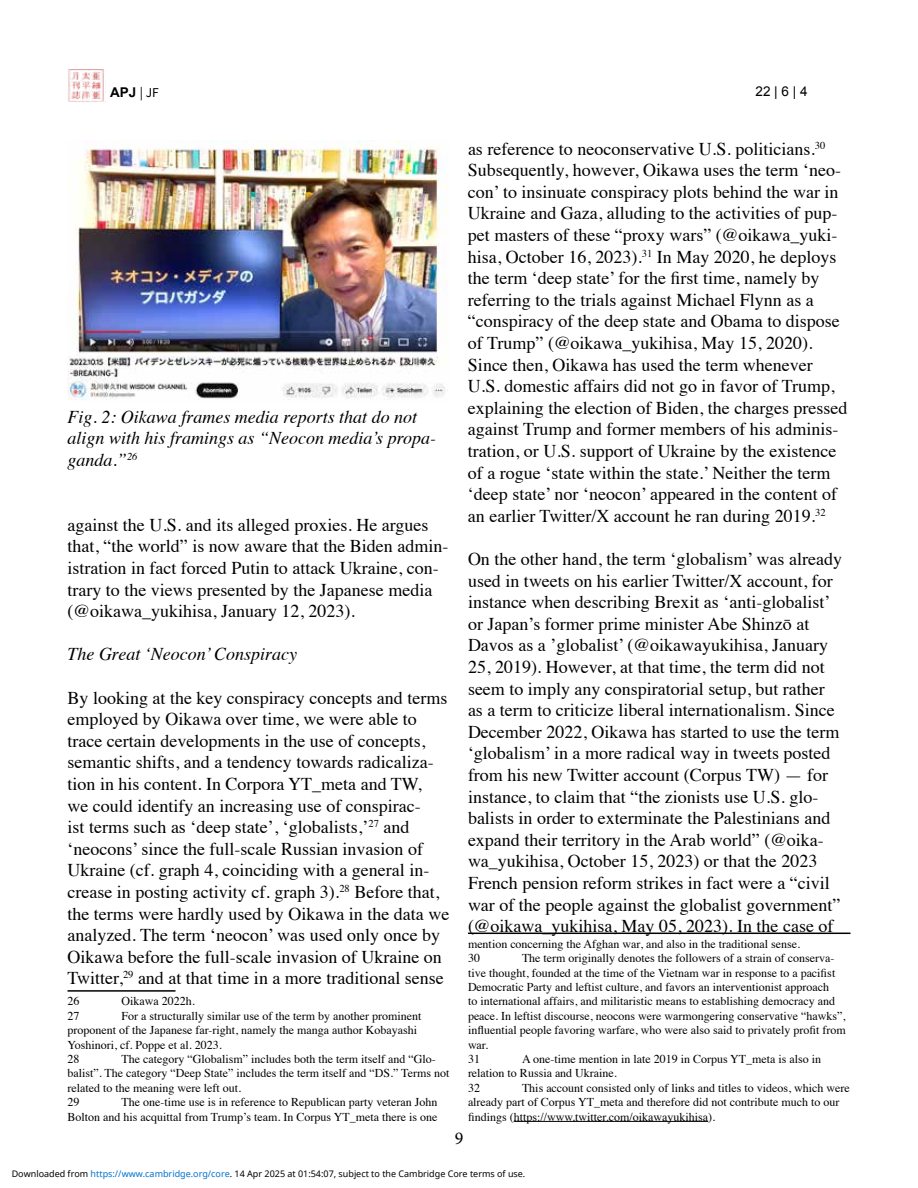
<style>
.page{position:relative;width:918px;height:1188px;background:#fff}
.page>*{position:absolute;margin:0;border:0;box-sizing:border-box;transform-origin:0 0}
.t1{font:18px/21.6px "Times";color:#000}
.t2{font:italic 18px/21.6px "Times";color:#000}
.t3{font:18px "Minion Pro";color:#000}
.t4{font:700 13.5px "Arial";color:#030000}
.t5{font:13.5px "Arial";color:#000101}
.t6{font:12px/14.4px "Times";color:#000}
.t7{font:9px "Noto Sans";color:#000}
.s1{font-family:"Source Sans 3";font-weight:400}
.s2{color:#0172cf}
</style>
<div class="page">
<img style="left:68px;top:69px;width:38px;height:34px">
<hr style="left:68px;top:990px;width:108px;height:2px;background:#000">
<hr style="left:468px;top:933px;width:382px;height:1px;background:#000">
<hr style="left:514px;top:1121px;width:194px;height:1px;background:#000">
<img style="left:68px;top:141px;width:380px;height:259px">
<p class="t4" style="left:110px;top:84px;width:50px">APJ <span class="s1">| JF</span></p>
<p class="t5" style="left:756px;top:83px;width:54px">22 | 6 | 4</p>
<p class="t2" style="left:68px;top:405px;width:370px">Fig. 2: Oikawa frames media reports that do not align with his framings as “Neocon media’s propa&shy;ganda.”<sup>26</sup></p>
<p class="t1" style="left:68px;top:512px;width:382px">against the U.S. and its alleged proxies. He argues that, “the world” is now aware that the Biden admin&shy;istration in fact forced Putin to attack Ukraine, con&shy;trary to the views presented by the Japanese media (@oikawa_yukihisa, January 12, 2023).</p>
<p class="t2" style="left:68px;top:642px;width:231px">The Great ‘Neocon’ Conspiracy</p>
<p class="t1" style="left:67px;top:685px;width:383px">By looking at the key conspiracy concepts and terms employed by Oikawa over time, we were able to trace certain developments in the use of concepts, semantic shifts, and a tendency towards radicaliza&shy;tion in his content. In Corpora YT_meta and TW,<br>we could identify an increasing use of conspirac-<br>ist terms such as ‘deep state’, ‘globalists,’<sup>27</sup> and ‘neocons’ since the full-scale Russian invasion of Ukraine (cf. graph 4, coinciding with a general in&shy;crease in posting activity cf. graph 3).<sup>28</sup> Before that, the terms were hardly used by Oikawa in the data we analyzed. The term ‘neocon’ was used only once by Oikawa before the full-scale invasion of Ukraine on Twitter,<sup>29</sup> and at that time in a more traditional sense</p>
<p class="t6" style="left:68px;top:993px;width:13px">26</p>
<p class="t6" style="left:122px;top:993px;width:75px">Oikawa 2022h.</p>
<p class="t6" style="left:68px;top:1007px;width:13px">27</p>
<p class="t6" style="left:68px;top:1007px;width:355px;text-indent:54px">For a structurally similar use of the term by another prominent proponent of the Japanese far-right, namely the manga author Kobayashi Yoshinori, cf. Poppe et al. 2023.<br>28</p>
<p class="t6" style="left:68px;top:1051px;width:383px;text-indent:54px">The category “Globalism” includes both the term itself and “Glo&shy;balist”. The category “Deep State” includes the term itself and “DS.” Terms not related to the meaning were left out.<br>29</p>
<p class="t6" style="left:68px;top:1094px;width:371px;text-align:right">The one-time use is in reference to Republican party veteran John<br>Bolton and his acquittal from Trump’s team. In Corpus YT_meta there is one</p>
<p class="t1" style="left:468px;top:136px;width:381px">as reference to neoconservative U.S. politicians.<sup>30<br></sup>Subsequently, however, Oikawa uses the term ‘neo&shy;con’ to insinuate conspiracy plots behind the war in Ukraine and Gaza, alluding to the activities of pup&shy;pet masters of these “proxy wars” (@oikawa_yuki&shy;hisa, October 16, 2023).<sup>31</sup> In May 2020, he deploys the term ‘deep state’ for the first time, namely by referring to the trials against Michael Flynn as a “conspiracy of the deep state and Obama to dispose of Trump” (@oikawa_yukihisa, May 15, 2020).<br>Since then, Oikawa has used the term whenever U.S. domestic affairs did not go in favor of Trump, explaining the election of Biden, the charges pressed against Trump and former members of his adminis&shy;tration, or U.S. support of Ukraine by the existence of a rogue ‘state within the state.’ Neither the term ‘deep state’ nor ‘neocon’ appeared in the content of an earlier Twitter/X account he ran during 2019.<sup>32</sup></p>
<p class="t1" style="left:468px;top:547px;width:376px">On the other hand, the term ‘globalism’ was already used in tweets on his earlier Twitter/X account, for instance when describing Brexit as ‘anti-globalist’ or Japan’s former prime minister Abe Shinzō at Davos as a ’globalist’ (@oikawayukihisa, January 25, 2019). However, at that time, the term did not seem to imply any conspiratorial setup, but rather as a term to criticize liberal internationalism. Since December 2022, Oikawa has started to use the term ‘globalism’ in a more radical way in tweets posted from his new Twitter account (Corpus TW) — for instance, to claim that “the zionists use U.S. glo&shy;balists in order to exterminate the Palestinians and expand their territory in the Arab world” (@oika&shy;wa_yukihisa, October 15, 2023) or that the 2023<br>French pension reform strikes in fact were a “civil war of the people against the globalist government” (@oikawa_yukihisa, May 05, 2023). In the case of</p>
<p class="t6" style="left:468px;top:935px;width:334px">mention concerning the Afghan war, and also in the traditional sense.<br>30</p>
<p class="t6" style="left:468px;top:950px;width:379px;text-indent:54px">The term originally denotes the followers of a strain of conserva&shy;tive thought, founded at the time of the Vietnam war in response to a pacifist Democratic Party and leftist culture, and favors an interventionist approach<br>to international affairs, and militaristic means to establishing democracy and peace. In leftist discourse, neocons were warmongering conservative “hawks”, influential people favoring warfare, who were also said to privately profit from war.<br>31</p>
<p class="t6" style="left:468px;top:1051px;width:355px;text-indent:54px">A one-time mention in late 2019 in Corpus YT_meta is also in relation to Russia and Ukraine.<br>32</p>
<p class="t6" style="left:468px;top:1079px;width:383px;text-indent:54px">This account consisted only of links and titles to videos, which were already part of Corpus YT_meta and therefore did not contribute much to our findings (https://www.twitter.com/oikawayukihisa).</p>
<p class="t3" style="left:455px;top:1126px;width:10px">9</p>
<p class="t7" style="left:12px;top:1168px;width:515px">Downloaded from <span class="s2">https://www.cambridge.org/core</span>. 14 Apr 2025 at 01:54:07, subject to the Cambridge Core terms of use.</p>
</div>
